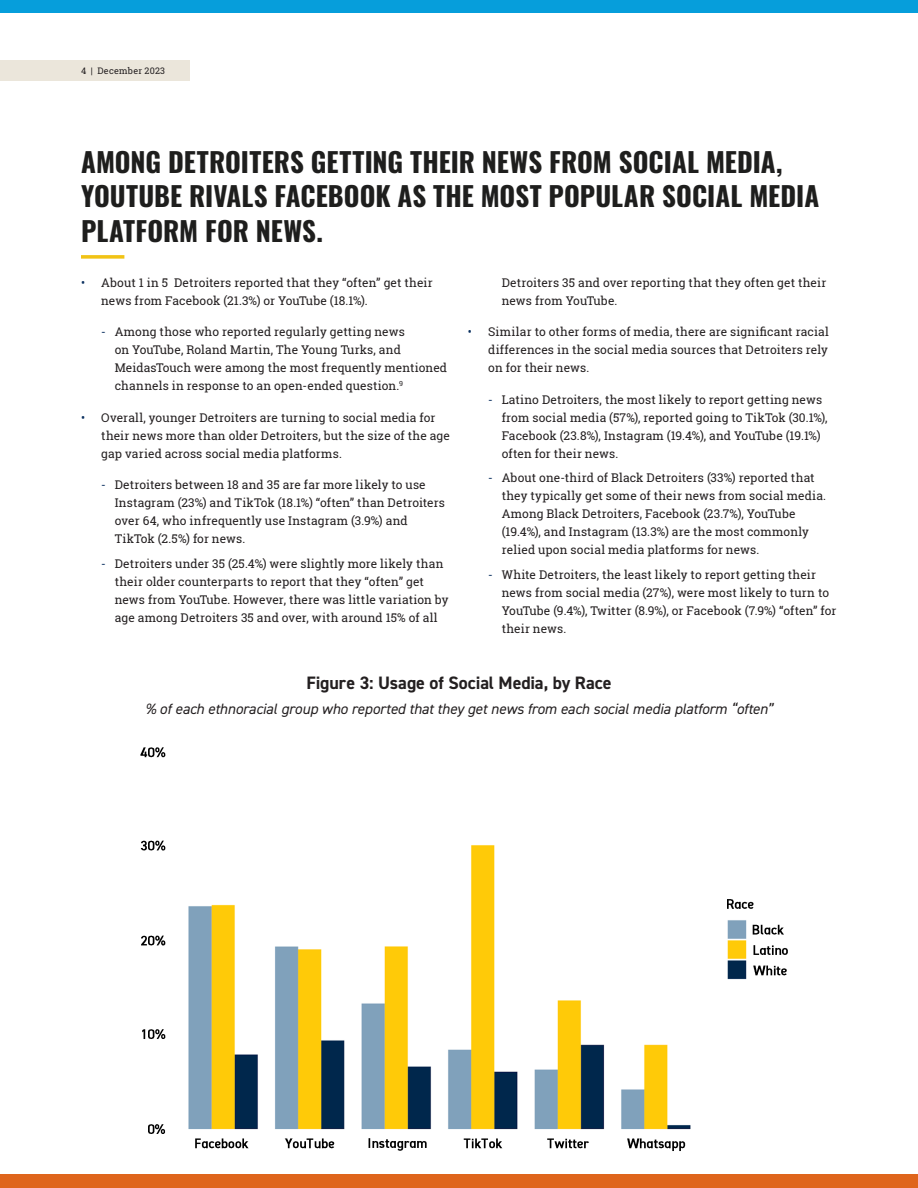
<style>
.page{position:relative;width:918px;height:1188px;background:#fff}
.page>*{position:absolute;margin:0;border:0;box-sizing:border-box;transform-origin:0 0}
.t1{font:27px/34.5px "Oswald";color:#1e1e1d}
.t2{font:700 18px "DIN2014";color:#231f20}
.t3{font:italic 15px "DIN2014";letter-spacing:-.005em;color:#231f20}
.t4{font:12px/18px "Roboto Slab";letter-spacing:.01em;color:#231f20}
.t5{font:9px "Roboto Slab";letter-spacing:.03em;color:#231f20}
.s1{color:#082e5e}
</style>
<div class="page">
<svg style="left:81px;top:255px;width:43px;height:4px"></svg>
<img style="left:140px;top:747px;width:648px;height:404px">
<div style="left:0;top:61px;width:190px;height:20px;background:#ebe6db"></div>
<div style="left:0;top:1174px;width:918px;height:14px;background:#df651c"></div>
<div style="left:0;top:0;width:918px;height:14px;background:#069edb"></div>
<p class="t5" style="left:81px;top:65px;width:86px">4 | December 2023</p>
<h1 class="t1" style="left:81px;top:142px;width:740px">AMONG DETROITERS GETTING THEIR NEWS FROM SOCIAL MEDIA,<br>YOUTUBE RIVALS FACEBOOK AS THE MOST POPULAR SOCIAL MEDIA<br>PLATFORM FOR NEWS.</h1>
<p class="t4" style="left:101px;top:273px;width:333px;text-indent:-20px"><span class="s1">•</span> About 1 in 5 Detroiters reported that they “often” get their news from Facebook (21.3%) or YouTube (18.1%).</p>
<p class="t4" style="left:115px;top:323px;width:334px;text-indent:-14px"><span class="s1">-</span> Among those who reported regularly getting news<br>on YouTube, Roland Martin, The Young Turks, and MeidasTouch were among the most frequently mentioned channels in response to an open-ended question.<sup>9</sup></p>
<p class="t4" style="left:101px;top:408px;width:350px;text-indent:-20px"><span class="s1">•</span> Overall, younger Detroiters are turning to social media for their news more than older Detroiters, but the size of the age gap varied across social media platforms.</p>
<p class="t4" style="left:115px;top:476px;width:332px;text-indent:-14px"><span class="s1">-</span> Detroiters between 18 and 35 are far more likely to use Instagram (23%) and TikTok (18.1%) “often” than Detroiters over 64, who infrequently use Instagram (3.9%) and TikTok (2.5%) for news.</p>
<p class="t4" style="left:115px;top:554px;width:335px;text-indent:-14px"><span class="s1">-</span> Detroiters under 35 (25.4%) were slightly more likely than their older counterparts to report that they “often” get news from YouTube. However, there was little variation by age among Detroiters 35 and over, with around 15% of all</p>
<p class="t4" style="left:502px;top:273px;width:326px">Detroiters 35 and over reporting that they often get their news from YouTube.</p>
<p class="t4" style="left:488px;top:323px;width:342px;text-align:justify;text-indent:-20px"><span class="s1">•</span> Similar to other forms of media, there are significant racial differences in the social media sources that Detroiters rely on for their news.</p>
<p class="t4" style="left:502px;top:390px;width:327px;text-indent:-14px"><span class="s1">-</span> Latino Detroiters, the most likely to report getting news from social media (57%), reported going to TikTok (30.1%), Facebook (23.8%), Instagram (19.4%), and YouTube (19.1%) often for their news.</p>
<p class="t4" style="left:502px;top:469px;width:326px;text-indent:-14px"><span class="s1">-</span> About one-third of Black Detroiters (33%) reported that they typically get some of their news from social media.<br>Among Black Detroiters, Facebook (23.7%), YouTube (19.4%), and Instagram (13.3%) are the most commonly relied upon social media platforms for news.</p>
<p class="t4" style="left:502px;top:566px;width:336px;text-indent:-14px"><span class="s1">-</span> White Detroiters, the least likely to report getting their news from social media (27%), were most likely to turn to YouTube (9.4%), Twitter (8.9%), or Facebook (7.9%) “often” for their news.</p>
<p class="t2" style="left:306px;top:671px;width:307px">Figure 3: Usage of Social Media, by Race</p>
<p class="t3" style="left:145px;top:699px;width:629px">% of each ethnoracial group who reported that they get news from each social media platform “often”</p>
</div>
